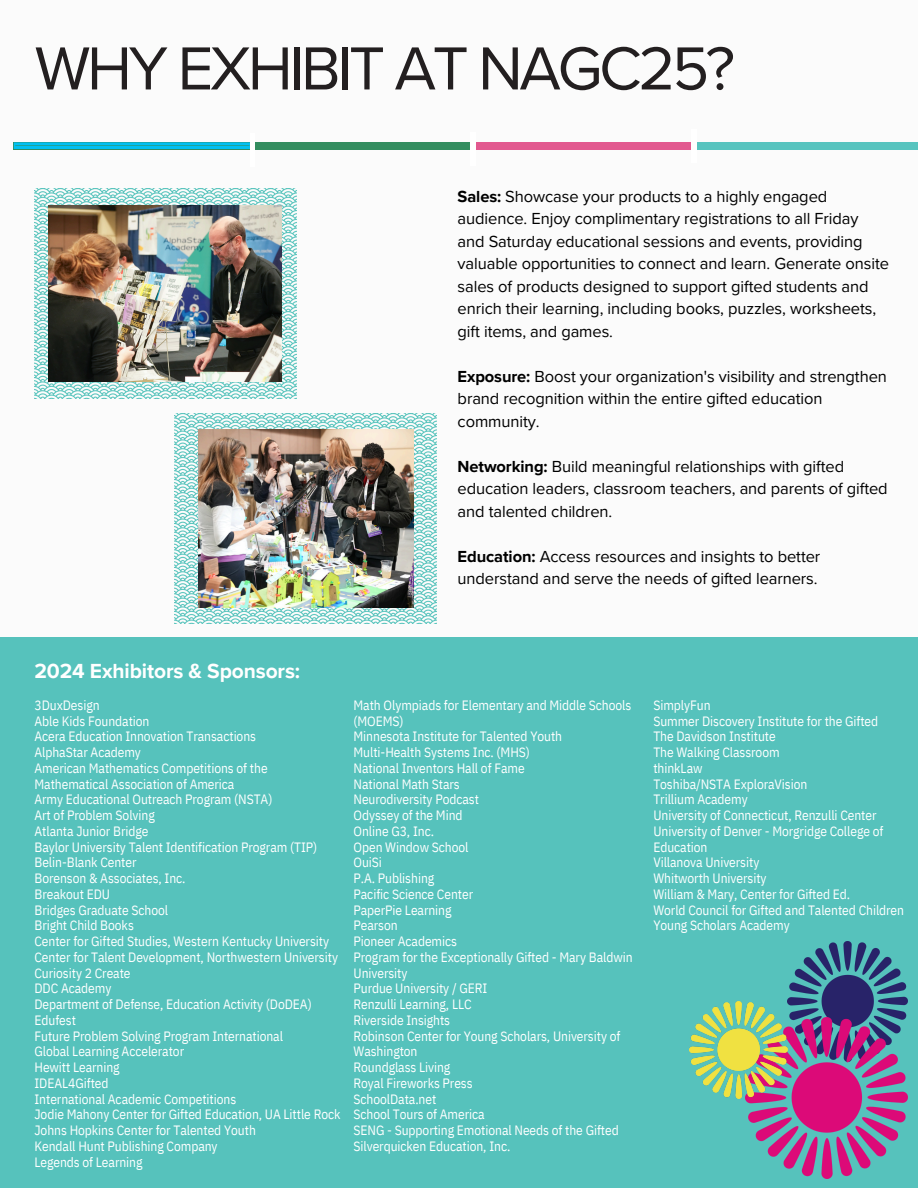
<style>
.page{position:relative;width:918px;height:1188px;background:#fbfbfb}
.page>*{position:absolute;margin:0;border:0;box-sizing:border-box;transform-origin:0 0}
.t1{font:63px "Proxima Nova";letter-spacing:-.055em;color:#231f20}
.t2{font:700 21px "Proxima Nova";letter-spacing:-.005em;color:#fff}
.t3{font:16.5px/22.5px "Proxima Nova";letter-spacing:-.005em;color:#000}
.t4{font:13.5px/15.8px "IBM Plex Sans Cond";letter-spacing:-.005em;color:#fff}
.s1{font-weight:700}
</style>
<div class="page">
<div style="left:0;top:637px;width:918px;height:551px;background:#56c2bc"></div>
<div style="left:14px;top:142px;width:459px;height:7px;background:#338d5f"></div>
<div style="left:473px;top:142px;width:445px;height:7px;background:#e2598f"></div>
<svg style="left:14px;top:142px;width:236px;height:7px;background:#07b8dc"></svg>
<div style="left:695px;top:142px;width:223px;height:7px;background:#57c4bf"></div>
<div style="left:250px;top:133px;width:5px;height:34px;background:#fff"></div>
<hr style="left:471px;top:132px;width:4px;height:34px;background:#fff">
<hr style="left:692px;top:130px;width:4px;height:33px;background:#fff">
<img style="left:787px;top:942px;width:121px;height:76px">
<img style="left:745px;top:1018px;width:162px;height:161px">
<img style="left:690px;top:1001px;width:98px;height:97px">
<img style="left:35px;top:189px;width:262px;height:209px">
<img style="left:49px;top:206px;width:233px;height:176px">
<img style="left:174px;top:413px;width:263px;height:210px">
<img style="left:198px;top:429px;width:216px;height:179px">
<p class="t1" style="left:35px;top:31px;width:702px">WHY EXHIBIT AT NAGC25?</p>
<p class="t3" style="left:458px;top:185px;width:433px"><span class="s1">Sales:</span> Showcase your products to a highly engaged audience. Enjoy complimentary registrations to all Friday and Saturday educational sessions and events, providing valuable opportunities to connect and learn. Generate onsite sales of products designed to support gifted students and enrich their learning, including books, puzzles, worksheets, gift items, and games.</p>
<p class="t3" style="left:458px;top:365px;width:431px"><span class="s1">Exposure:</span> Boost your organization's visibility and strengthen brand recognition within the entire gifted education community.</p>
<p class="t3" style="left:458px;top:455px;width:432px"><span class="s1">Networking:</span> Build meaningful relationships with gifted education leaders, classroom teachers, and parents of gifted and talented children.</p>
<p class="t3" style="left:458px;top:545px;width:364px"><span class="s1">Education:</span> Access resources and insights to better understand and serve the needs of gifted learners.</p>
<p class="t2" style="left:35px;top:658px;width:267px">2024 Exhibitors &amp; Sponsors:</p>
<h1 class="t4" style="left:35px;top:697px;width:67px">3DuxDesign</h1>
<p class="t4" style="left:35px;top:713px;width:117px">Able Kids Foundation</p>
<p class="t4" style="left:35px;top:728px;width:223px">Acera Education Innovation Transactions</p>
<p class="t4" style="left:35px;top:744px;width:108px">AlphaStar Academy</p>
<p class="t4" style="left:35px;top:760px;width:235px">American Mathematics Competitions of the<br>Mathematical Association of America</p>
<h3 class="t4" style="left:35px;top:791px;width:239px">Army Educational Outreach Program (NSTA)</h3>
<h3 class="t4" style="left:35px;top:807px;width:122px">Art of Problem Solving</h3>
<h3 class="t4" style="left:35px;top:823px;width:115px">Atlanta Junior Bridge</h3>
<h3 class="t4" style="left:35px;top:839px;width:284px">Baylor University Talent Identification Program (TIP)</h3>
<h2 class="t4" style="left:35px;top:854px;width:104px">Belin-Blank Center</h2>
<p class="t4" style="left:35px;top:870px;width:153px">Borenson &amp; Associates, Inc.</p>
<p class="t4" style="left:35px;top:886px;width:77px">Breakout EDU</p>
<p class="t4" style="left:35px;top:902px;width:135px">Bridges Graduate School</p>
<p class="t4" style="left:35px;top:917px;width:101px">Bright Child Books</p>
<p class="t4" style="left:35px;top:933px;width:296px">Center for Gifted Studies, Western Kentucky University</p>
<p class="t4" style="left:35px;top:949px;width:305px">Center for Talent Development, Northwestern University</p>
<p class="t4" style="left:35px;top:965px;width:98px">Curiosity 2 Create</p>
<p class="t4" style="left:35px;top:980px;width:78px">DDC Academy</p>
<p class="t4" style="left:35px;top:996px;width:279px">Department of Defense, Education Activity (DoDEA)</p>
<p class="t4" style="left:35px;top:1012px;width:43px">Edufest</p>
<p class="t4" style="left:35px;top:1028px;width:250px">Future Problem Solving Program International</p>
<p class="t4" style="left:35px;top:1043px;width:151px">Global Learning Accelerator</p>
<p class="t4" style="left:35px;top:1059px;width:87px">Hewitt Learning</p>
<p class="t4" style="left:35px;top:1075px;width:76px">IDEAL4Gifted</p>
<p class="t4" style="left:35px;top:1091px;width:203px">International Academic Competitions</p>
<p class="t4" style="left:35px;top:1106px;width:308px">Jodie Mahony Center for Gifted Education, UA Little Rock</p>
<p class="t4" style="left:35px;top:1122px;width:223px">Johns Hopkins Center for Talented Youth</p>
<p class="t4" style="left:35px;top:1138px;width:185px">Kendall Hunt Publishing Company</p>
<p class="t4" style="left:35px;top:1154px;width:110px">Legends of Learning</p>
<p class="t4" style="left:354px;top:697px;width:279px">Math Olympiads for Elementary and Middle Schools (MOEMS)</p>
<p class="t4" style="left:354px;top:728px;width:210px">Minnesota Institute for Talented Youth</p>
<p class="t4" style="left:354px;top:744px;width:178px">Multi-Health Systems Inc. (MHS)</p>
<p class="t4" style="left:354px;top:760px;width:173px">National Inventors Hall of Fame</p>
<p class="t4" style="left:354px;top:776px;width:108px">National Math Stars</p>
<p class="t4" style="left:354px;top:791px;width:127px">Neurodiversity Podcast</p>
<p class="t4" style="left:354px;top:807px;width:111px">Odyssey of the Mind</p>
<p class="t4" style="left:354px;top:823px;width:82px">Online G3, Inc.</p>
<p class="t4" style="left:354px;top:839px;width:116px">Open Window School</p>
<p class="t4" style="left:354px;top:854px;width:30px">OuiSi</p>
<p class="t4" style="left:354px;top:870px;width:82px">P.A. Publishing</p>
<p class="t4" style="left:354px;top:886px;width:121px">Pacific Science Center</p>
<p class="t4" style="left:354px;top:902px;width:100px">PaperPie Learning</p>
<p class="t4" style="left:354px;top:917px;width:46px">Pearson</p>
<p class="t4" style="left:354px;top:933px;width:105px">Pioneer Academics</p>
<p class="t4" style="left:354px;top:949px;width:281px">Program for the Exceptionally Gifted - Mary Baldwin<br>University</p>
<p class="t4" style="left:354px;top:980px;width:135px">Purdue University / GERI</p>
<p class="t4" style="left:354px;top:996px;width:120px">Renzulli Learning, LLC</p>
<p class="t4" style="left:354px;top:1012px;width:98px">Riverside Insights</p>
<p class="t4" style="left:354px;top:1028px;width:268px">Robinson Center for Young Scholars, University of<br>Washington</p>
<p class="t4" style="left:354px;top:1059px;width:98px">Roundglass Living</p>
<p class="t4" style="left:354px;top:1075px;width:121px">Royal Fireworks Press</p>
<p class="t4" style="left:354px;top:1091px;width:84px">SchoolData.net</p>
<p class="t4" style="left:354px;top:1106px;width:133px">School Tours of America</p>
<p class="t4" style="left:354px;top:1122px;width:267px">SENG - Supporting Emotional Needs of the Gifted</p>
<p class="t4" style="left:354px;top:1138px;width:158px">Silverquicken Education, Inc.</p>
<p class="t4" style="left:653px;top:697px;width:59px">SimplyFun</p>
<p class="t4" style="left:653px;top:713px;width:226px">Summer Discovery Institute for the Gifted</p>
<p class="t4" style="left:653px;top:728px;width:124px">The Davidson Institute</p>
<p class="t4" style="left:653px;top:744px;width:128px">The Walking Classroom</p>
<p class="t4" style="left:653px;top:760px;width:51px">thinkLaw</p>
<p class="t4" style="left:653px;top:776px;width:156px">Toshiba/NSTA ExploraVision</p>
<p class="t4" style="left:653px;top:791px;width:96px">Trillium Academy</p>
<p class="t4" style="left:653px;top:807px;width:225px">University of Connecticut, Renzulli Center</p>
<p class="t4" style="left:653px;top:823px;width:232px">University of Denver - Morgridge College of<br>Education</p>
<p class="t4" style="left:653px;top:854px;width:108px">Villanova University</p>
<p class="t4" style="left:653px;top:870px;width:115px">Whitworth University</p>
<p class="t4" style="left:653px;top:886px;width:198px">William &amp; Mary, Center for Gifted Ed.</p>
<p class="t4" style="left:653px;top:902px;width:252px">World Council for Gifted and Talented Children</p>
<p class="t4" style="left:653px;top:917px;width:138px">Young Scholars Academy</p>
</div>
